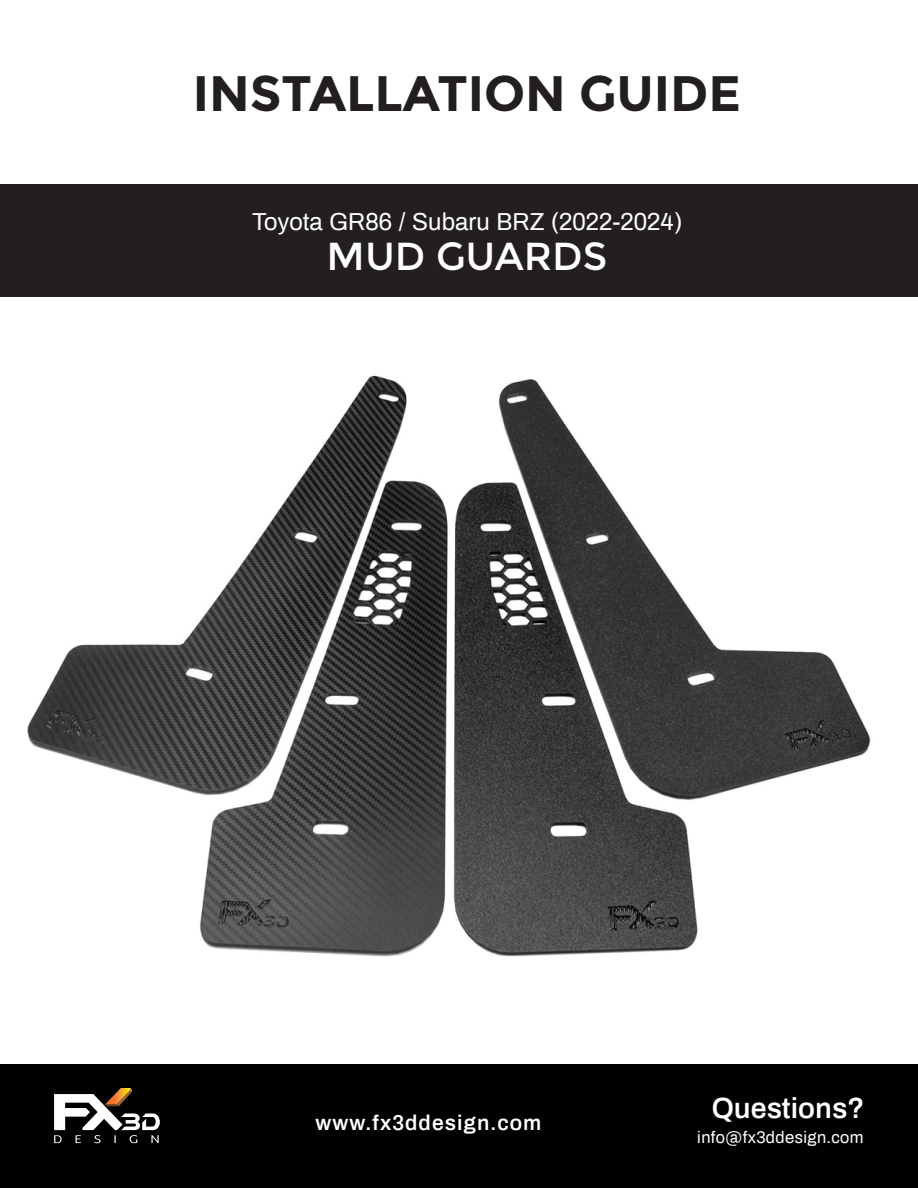
<style>
.page{position:relative;width:918px;height:1188px;background:#fff}
.page>*{position:absolute;margin:0;border:0;box-sizing:border-box;transform-origin:0 0}
.t1{font:700 49.8px "Montserrat";color:#231f20}
.t2{font:39px "Montserrat";color:#fff}
.t3{font:600 28.5px "Archivo";color:#fff}
.t4{font:24px "Archivo";color:#fff}
.t5{font:600 21px "Archivo";letter-spacing:.05em;color:#fff}
.t6{font:16.5px "Archivo";letter-spacing:.025em;color:#fff}
</style>
<div class="page">
<img style="left:27px;top:375px;width:844px;height:582px">
<div style="left:0;top:1064px;width:918px;height:124px;background:#010101"></div>
<div style="left:0;top:184px;width:918px;height:113px;background:#231f20"></div>
<svg style="left:54px;top:1088px;width:106px;height:55px"></svg>
<p class="t1" style="left:193px;top:64px;width:550px">INSTALLATION GUIDE</p>
<p class="t4" style="left:252px;top:205px;width:431px">Toyota GR86 / Subaru BRZ (2022-2024)</p>
<p class="t2" style="left:327px;top:234px;width:282px">MUD GUARDS</p>
<p class="t5" style="left:315px;top:1109px;width:228px">www.fx3ddesign.com</p>
<p class="t3" style="left:712px;top:1089px;width:154px">Questions?</p>
<p class="t6" style="left:697px;top:1126px;width:168px">info@fx3ddesign.com</p>
</div>
